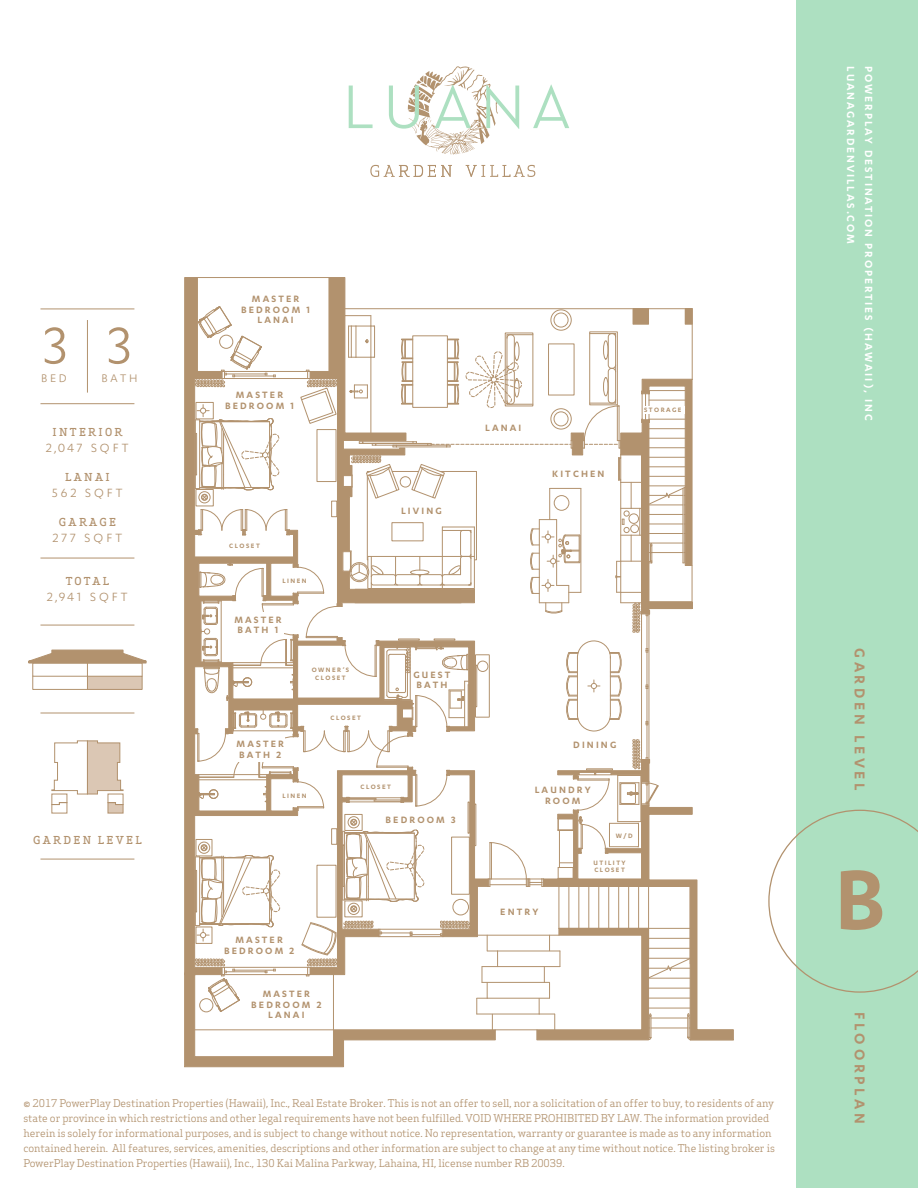
<style>
.page{position:relative;width:918px;height:1188px;background:#fff}
.page>*{position:absolute;margin:0;border:0;box-sizing:border-box;transform-origin:0 0}
.t1{font:600 97.5px "Karbon";color:#b2926e}
.t2{font:60px "Karbon";color:#b2926e}
.t3{font:600 16.5px "Karbon";letter-spacing:.22em;color:#b2926e}
.t4{font:13.95px "Karbon";letter-spacing:.22em;color:#b2926e}
.t5{font:12.75px "Karbon";letter-spacing:.22em;color:#b2926e}
.t6{font:600 12px "Karbon";letter-spacing:.16em;color:#fff}
.t7{font:600 10.65px/10.6px "Karbon";letter-spacing:.2em;color:#b2926e;text-align:center}
.t8{font:500 10.65px "Apex Serif";letter-spacing:.22em;color:#b2926e}
.t9{font:10.5px/15px "Apex Serif";letter-spacing:-.005em;color:#b2926e}
.t10{font:600 7.35px/7.4px "Karbon";letter-spacing:.2em;color:#b2926e}
</style>
<div class="page">
<hr style="left:40px;top:309px;width:94px;height:1px;background:#b2926e">
<hr style="left:87px;top:320px;width:1px;height:73px;background:#b2926e">
<hr style="left:40px;top:403px;width:94px;height:1px;background:#b2926e">
<hr style="left:40px;top:558px;width:94px;height:1px;background:#b2926e">
<hr style="left:40px;top:625px;width:94px;height:1px;background:#b2926e">
<hr style="left:40px;top:713px;width:94px;height:1px;background:#b2926e">
<hr style="left:40px;top:859px;width:94px;height:1px;background:#b2926e">
<svg style="left:349px;top:86px;width:24px;height:42px"></svg>
<svg style="left:389px;top:66px;width:130px;height:88px"></svg>
<svg style="left:533px;top:85px;width:36px;height:43px"></svg>
<svg style="left:370px;top:165px;width:82px;height:12px"></svg>
<svg style="left:466px;top:165px;width:69px;height:12px"></svg>
<div style="left:796px;top:0;width:122px;height:1188px;background:#ade0c1"></div>
<svg style="left:768px;top:810px;width:150px;height:183px"></svg>
<hr style="left:690px;top:1040px;width:44px;height:1px;background:#b2926e">
<svg style="left:693px;top:879px;width:41px;height:161px"></svg>
<svg style="left:184px;top:277px;width:509px;height:790px"></svg>
<div style="left:643px;top:406px;width:41px;height:8px;background:#fff"></div>
<div style="left:649px;top:602px;width:43px;height:7px;background:#b2926e"></div>
<svg style="left:28px;top:650px;width:119px;height:40px"></svg>
<div style="left:29px;top:661px;width:117px;height:2px;border:1px solid #b2926e"></div>
<svg style="left:51px;top:740px;width:73px;height:74px"></svg>
<h2 class="t2" style="left:44px;top:312px;width:25px">3</h2>
<p class="t5" style="left:41px;top:371px;width:27px">BED</p>
<h2 class="t2" style="left:108px;top:312px;width:25px">3</h2>
<p class="t5" style="left:102px;top:371px;width:37px">BATH</p>
<p class="t8" style="left:53px;top:425px;width:71px">INTERIOR</p>
<p class="t4" style="left:46px;top:440px;width:84px">2,047 SQFT</p>
<p class="t8" style="left:65px;top:470px;width:46px">LANAI</p>
<p class="t4" style="left:52px;top:485px;width:72px">562 SQFT</p>
<p class="t8" style="left:59px;top:515px;width:59px">GARAGE</p>
<p class="t4" style="left:53px;top:530px;width:71px">277 SQFT</p>
<p class="t8" style="left:66px;top:574px;width:45px">TOTAL</p>
<p class="t4" style="left:47px;top:589px;width:82px">2,941 SQFT</p>
<p class="t8" style="left:33px;top:834px;width:110px">GARDEN LEVEL</p>
<p class="t7" style="left:241px;top:293px;width:71px">MASTER<br>BEDROOM 1<br>LANAI</p>
<p class="t7" style="left:225px;top:389px;width:71px">MASTER<br>BEDROOM 1</p>
<p class="t10" style="left:229px;top:542px;width:32px">CLOSET</p>
<p class="t10" style="left:282px;top:577px;width:26px">LINEN</p>
<p class="t7" style="left:234px;top:614px;width:49px">MASTER<br>BATH 1</p>
<p class="t7" style="left:401px;top:505px;width:42px">LIVING</p>
<p class="t10" style="left:312px;top:666px;width:39px;text-align:center">OWNER’S<br>CLOSET</p>
<p class="t7" style="left:237px;top:738px;width:49px;text-align:left">MASTER<br>BATH 2</p>
<p class="t10" style="left:282px;top:792px;width:26px">LINEN</p>
<p class="t10" style="left:331px;top:714px;width:32px">CLOSET</p>
<p class="t10" style="left:361px;top:783px;width:32px">CLOSET</p>
<p class="t7" style="left:414px;top:669px;width:38px;text-align:left">GUEST<br>BATH</p>
<p class="t7" style="left:224px;top:934px;width:72px">MASTER<br>BEDROOM 2</p>
<p class="t7" style="left:251px;top:988px;width:72px">MASTER<br>BEDROOM 2<br>LANAI</p>
<p class="t7" style="left:386px;top:814px;width:71px">BEDROOM 3</p>
<p class="t7" style="left:485px;top:422px;width:38px">LANAI</p>
<p class="t7" style="left:552px;top:468px;width:54px">KITCHEN</p>
<p class="t10" style="left:644px;top:406px;width:39px">STORAGE</p>
<p class="t7" style="left:573px;top:739px;width:44px">DINING</p>
<p class="t7" style="left:535px;top:784px;width:57px">LAUNDRY<br>ROOM</p>
<p class="t10" style="left:616px;top:832px;width:18px">W/D</p>
<p class="t7" style="left:500px;top:906px;width:40px">ENTRY</p>
<p class="t10" style="left:594px;top:859px;width:34px">UTILITY<br>CLOSET</p>
<p class="t9" style="left:23px;top:1096px;width:753px">© 2017 PowerPlay Destination Properties (Hawaii), Inc., Real Estate Broker. This is not an offer to sell, nor a solicitation of an offer to buy, to residents of any state or province in which restrictions and other legal requirements have not been fulfilled. VOID WHERE PROHIBITED BY LAW. The information provided herein is solely for informational purposes, and is subject to change without notice. No representation, warranty or guarantee is made as to any information contained herein. All features, services, amenities, descriptions and other information are subject to change at any time without notice. The listing broker is PowerPlay Destination Properties (Hawaii), Inc., 130 Kai Malina Parkway, Lahaina, HI, license number RB 20039.</p>
<p class="t6" style="left:858px;top:66px;width:179px;rotate:90deg">LUANAGARDENVILLAS.COM</p>
<p class="t6" style="left:876px;top:66px;width:356px;rotate:90deg">POWERPLAY DESTINATION PROPERTIES (HAWAII), INC</p>
<p class="t3" style="left:869px;top:648px;width:144px;rotate:90deg">GARDEN LEVEL</p>
<p class="t1" style="left:834px;top:844px;width:52px">B</p>
<p class="t3" style="left:869px;top:1012px;width:114px;rotate:90deg">FLOORPLAN</p>
</div>
